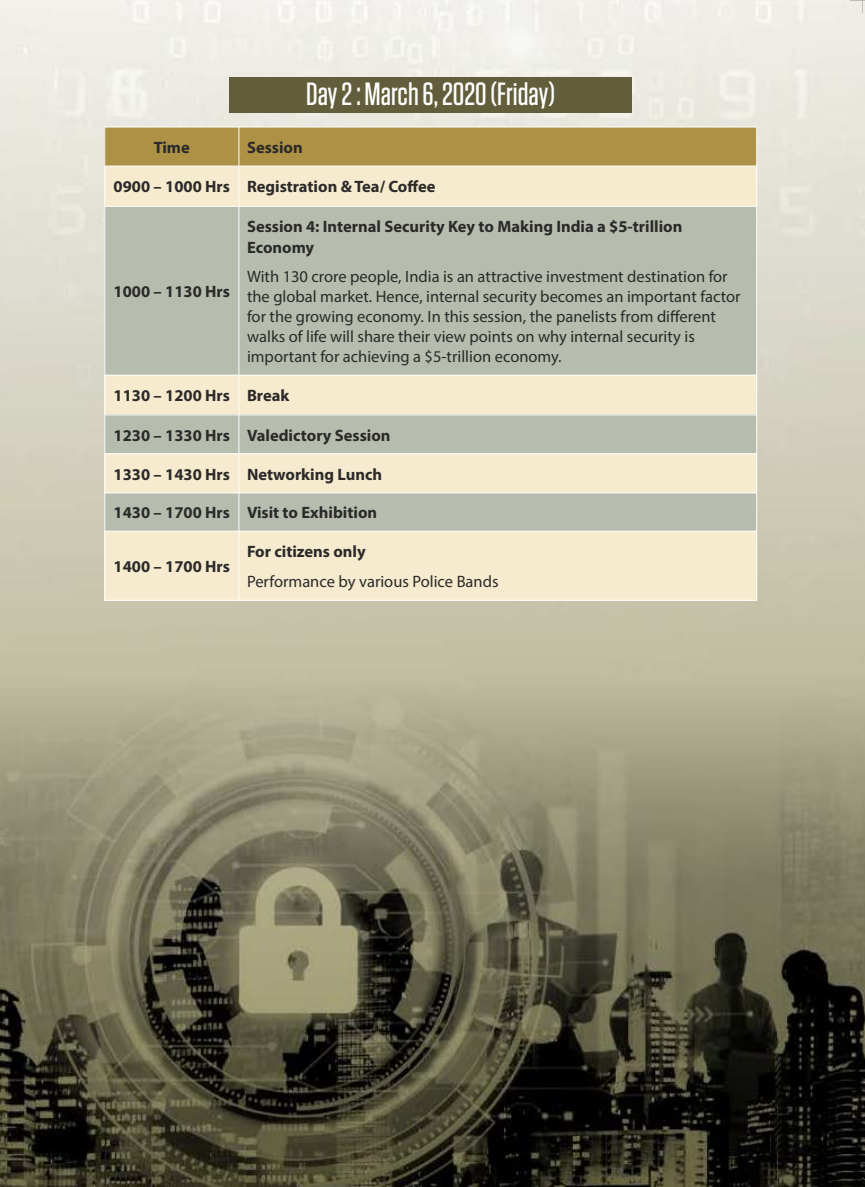
<style>
.page{position:relative;width:865px;height:1187px;background:#fff}
.page>*{position:absolute;margin:0;border:0;box-sizing:border-box;transform-origin:0 0}
.t1{font:500 32.1px "Tungsten";color:#fefefe}
.t2{font:16.5px/19.8px "Myriad Pro";color:#2b2a29}
.t3{font:700 16.5px/20.4px "Myriad Pro";color:#2b2a29}
</style>
<div class="page">
<img style="left:0;top:0;width:865px;height:1187px">
<svg style="left:850px;top:0;width:15px;height:13px"></svg>
<svg style="left:862px;top:1175px;width:1px;height:12px"></svg>
<div style="left:230px;top:77px;width:402px;height:35px;background:#625e3b"></div>
<div style="left:105px;top:127px;width:134px;height:39px;background:#ad9145"></div>
<div style="left:239px;top:127px;width:518px;height:39px;background:#ad9145"></div>
<div style="left:105px;top:166px;width:134px;height:40px;background:#f6eacf"></div>
<div style="left:239px;top:166px;width:518px;height:40px;background:#f6eacf"></div>
<div style="left:105px;top:206px;width:134px;height:169px;background:#b6bdaf"></div>
<div style="left:239px;top:206px;width:518px;height:169px;background:#b6bdaf"></div>
<div style="left:105px;top:375px;width:134px;height:40px;background:#f6eacf"></div>
<div style="left:239px;top:375px;width:518px;height:40px;background:#f6eacf"></div>
<div style="left:105px;top:415px;width:134px;height:39px;background:#b6bdaf"></div>
<div style="left:239px;top:415px;width:518px;height:39px;background:#b6bdaf"></div>
<div style="left:105px;top:454px;width:134px;height:39px;background:#f6eacf"></div>
<div style="left:239px;top:454px;width:518px;height:39px;background:#f6eacf"></div>
<div style="left:105px;top:493px;width:134px;height:38px;background:#b6bdaf"></div>
<div style="left:239px;top:493px;width:518px;height:38px;background:#b6bdaf"></div>
<div style="left:105px;top:531px;width:134px;height:69px;background:#f6eacf"></div>
<div style="left:239px;top:531px;width:518px;height:69px;background:#f6eacf"></div>
<hr style="left:104px;top:127px;width:1px;height:473px;background:#fefefe">
<hr style="left:239px;top:127px;width:1px;height:473px;background:#fefefe">
<hr style="left:756px;top:127px;width:1px;height:473px;background:#fefefe">
<hr style="left:104px;top:600px;width:653px;height:1px;background:#fefefe">
<hr style="left:104px;top:531px;width:653px;height:1px;background:#fefefe">
<hr style="left:104px;top:492px;width:653px;height:1px;background:#fefefe">
<hr style="left:104px;top:453px;width:653px;height:1px;background:#fefefe">
<hr style="left:104px;top:414px;width:653px;height:1px;background:#fefefe">
<hr style="left:104px;top:375px;width:653px;height:1px;background:#fefefe">
<hr style="left:104px;top:206px;width:653px;height:1px;background:#fefefe">
<hr style="left:104px;top:166px;width:653px;height:1px;background:#fefefe">
<hr style="left:104px;top:127px;width:653px;height:1px;background:#fefefe">
<h1 class="t1" style="left:306px;top:79px;width:251px">Day 2 : March 6, 2020 (Friday)</h1>
<p class="t3" style="left:154px;top:138px;width:38px">Time</p>
<p class="t3" style="left:247px;top:138px;width:57px">Session</p>
<p class="t3" style="left:114px;top:178px;width:323px">0900 – 1000 Hrs Registration &amp; Tea/ Coffee</p>
<p class="t3" style="left:247px;top:218px;width:437px">Session 4: Internal Security Key to Making India a $5-trillion<br>Economy</p>
<p class="t2" style="left:247px;top:268px;width:495px">With 130 crore people, India is an attractive investment destination for the global market. Hence, internal security becomes an important factor for the growing economy. In this session, the panelists from different walks of life will share their view points on why internal security is important for achieving a $5-trillion economy.</p>
<p class="t3" style="left:114px;top:387px;width:177px">1130 – 1200 Hrs Break</p>
<p class="t3" style="left:114px;top:426px;width:278px">1230 – 1330 Hrs Valedictory Session</p>
<p class="t3" style="left:114px;top:465px;width:270px">1330 – 1430 Hrs Networking Lunch</p>
<p class="t3" style="left:114px;top:504px;width:265px">1430 – 1700 Hrs Visit to Exhibition</p>
<p class="t3" style="left:114px;top:282px;width:118px">1000 – 1130 Hrs</p>
<p class="t3" style="left:114px;top:557px;width:118px">1400 – 1700 Hrs</p>
<p class="t3" style="left:247px;top:543px;width:120px">For citizens only</p>
<p class="t2" style="left:247px;top:573px;width:253px">Performance by various Police Bands</p>
</div>
